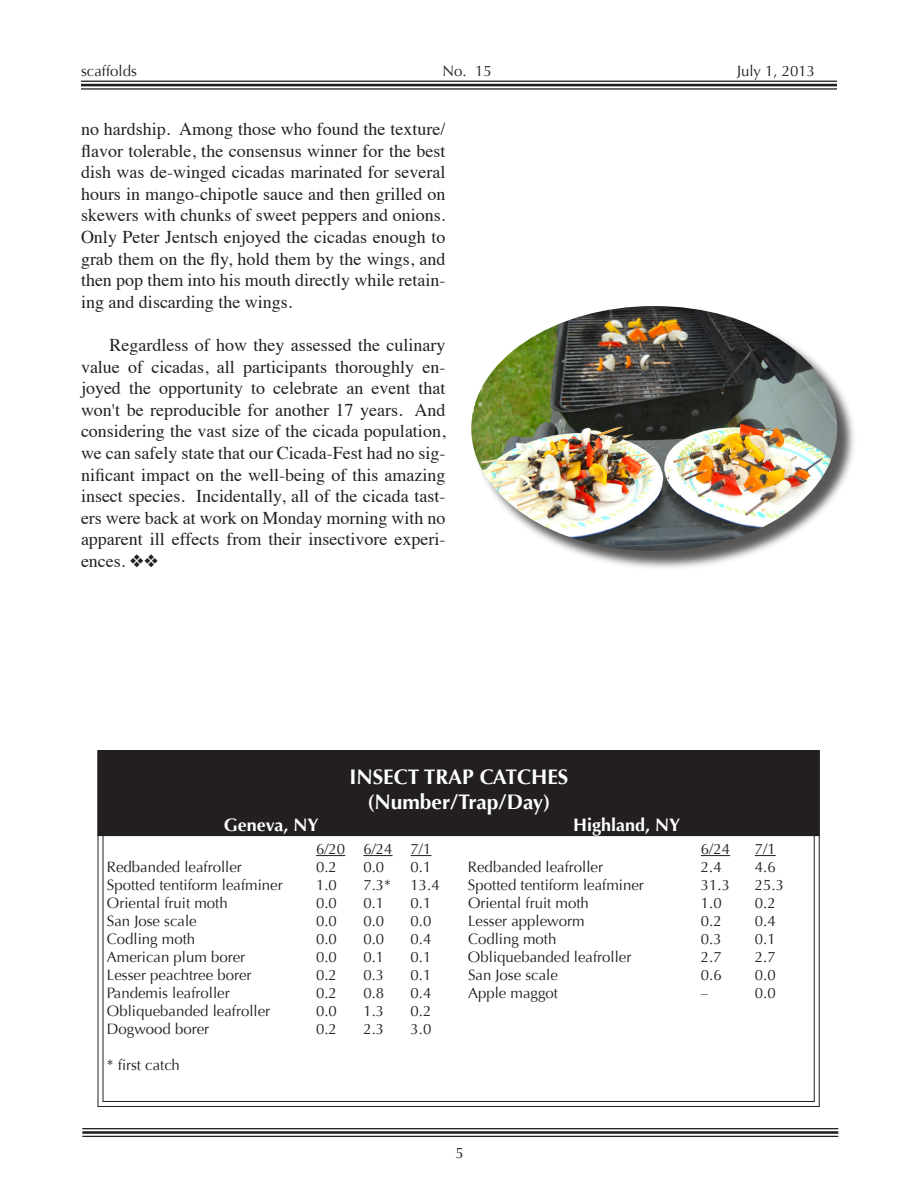
<style>
.page{position:relative;width:918px;height:1188px;background:#fff}
.page>*{position:absolute;margin:0;border:0;box-sizing:border-box;transform-origin:0 0}
.t1{font:700 21px "Optima";color:#fff}
.Scaf_Body_Text{font:18px/21.6px "Times";color:#231f20;text-align:justify}
.t2{font:700 18px "Optima";color:#fff}
.t3{font:15px "Optima";color:#231f20}
</style>
<div class="page">
<hr style="left:81px;top:81px;width:756px;height:1px;background:#231f20">
<hr style="left:81px;top:84px;width:756px;height:2px;background:#231f20">
<hr style="left:81px;top:88px;width:756px;height:2px;background:#231f20">
<hr style="left:82px;top:1128px;width:756px;height:1px;background:#231f20">
<hr style="left:82px;top:1131px;width:756px;height:3px;background:#231f20">
<hr style="left:82px;top:1136px;width:756px;height:1px;background:#231f20">
<div style="left:473px;top:308px;width:384px;height:263px;background:#231f20;opacity:.75"></div>
<img style="left:471px;top:306px;width:366px;height:245px;border-radius:50%">
<svg style="left:97px;top:750px;width:723px;height:357px"></svg>
<div style="left:99px;top:752px;width:719px;height:83px;background:#231f20"></div>
<div style="left:98px;top:750px;width:722px;height:86px;border:3px solid #231f20"></div>
<svg style="left:316px;top:855px;width:29px;height:1px"></svg>
<hr style="left:363px;top:855px;width:30px;height:1px;background:#231f20">
<svg style="left:411px;top:855px;width:20px;height:1px"></svg>
<svg style="left:701px;top:855px;width:29px;height:1px"></svg>
<svg style="left:755px;top:855px;width:21px;height:1px"></svg>
<p class="t3" style="left:81px;top:63px;width:57px">scaffolds</p>
<p class="t3" style="left:443px;top:63px;width:51px">No. 15</p>
<p class="t3" style="left:737px;top:63px;width:80px">July 1, 2013</p>
<p class="Scaf_Body_Text" style="left:81px;top:117px;width:366px">no hardship. Among those who found the texture/ flavor tolerable, the consensus winner for the best dish was de-winged cicadas marinated for several hours in mango-chipotle sauce and then grilled on skewers with chunks of sweet peppers and onions.<br>Only Peter Jentsch enjoyed the cicadas enough to grab them on the fly, hold them by the wings, and then pop them into his mouth directly while retain&shy;ing and discarding the wings.</p>
<p class="Scaf_Body_Text" style="left:81px;top:333px;width:366px;text-indent:28px">Regardless of how they assessed the culinary value of cicadas, all participants thoroughly en&shy;joyed the opportunity to celebrate an event that won't be reproducible for another 17 years. And considering the vast size of the cicada population, we can safely state that our Cicada-Fest had no sig&shy;nificant impact on the well-being of this amazing insect species. Incidentally, all of the cicada tast&shy;ers were back at work on Monday morning with no apparent ill effects from their insectivore experi&shy;ences. ❖❖</p>
<p class="t1" style="left:349px;top:765px;width:220px">INSECT TRAP CATCHES</p>
<p class="t1" style="left:367px;top:790px;width:185px">(Number/Trap/Day)</p>
<p class="t2" style="left:224px;top:814px;width:96px">Geneva, NY</p>
<p class="t2" style="left:573px;top:814px;width:109px">Highland, NY</p>
<p class="t3" style="left:316px;top:840px;width:117px">6/20 6/24 7/1</p>
<p class="t3" style="left:701px;top:840px;width:31px">6/24</p>
<p class="t3" style="left:755px;top:840px;width:22px">7/1</p>
<p class="t3" style="left:107px;top:858px;width:137px">Redbanded leafroller</p>
<p class="t3" style="left:316px;top:858px;width:22px">0.2</p>
<p class="t3" style="left:363px;top:858px;width:22px">0.0</p>
<p class="t3" style="left:411px;top:858px;width:22px">0.1</p>
<p class="t3" style="left:468px;top:858px;width:137px">Redbanded leafroller</p>
<p class="t3" style="left:701px;top:858px;width:22px">2.4</p>
<p class="t3" style="left:755px;top:858px;width:22px">4.6</p>
<p class="t3" style="left:107px;top:876px;width:177px">Spotted tentiform leafminer</p>
<p class="t3" style="left:316px;top:876px;width:22px">1.0</p>
<p class="t3" style="left:363px;top:876px;width:29px">7.3*</p>
<p class="t3" style="left:411px;top:876px;width:31px">13.4</p>
<p class="t3" style="left:468px;top:876px;width:177px">Spotted tentiform leafminer</p>
<p class="t3" style="left:701px;top:876px;width:31px">31.3</p>
<p class="t3" style="left:755px;top:876px;width:31px">25.3</p>
<p class="t3" style="left:107px;top:894px;width:122px">Oriental fruit moth</p>
<p class="t3" style="left:316px;top:894px;width:22px">0.0</p>
<p class="t3" style="left:363px;top:894px;width:22px">0.1</p>
<p class="t3" style="left:411px;top:894px;width:22px">0.1</p>
<p class="t3" style="left:468px;top:894px;width:122px">Oriental fruit moth</p>
<p class="t3" style="left:701px;top:894px;width:22px">1.0</p>
<p class="t3" style="left:755px;top:894px;width:22px">0.2</p>
<p class="t3" style="left:107px;top:912px;width:91px">San Jose scale</p>
<p class="t3" style="left:316px;top:912px;width:22px">0.0</p>
<p class="t3" style="left:363px;top:912px;width:22px">0.0</p>
<p class="t3" style="left:411px;top:912px;width:22px">0.0</p>
<p class="t3" style="left:468px;top:912px;width:118px">Lesser appleworm</p>
<p class="t3" style="left:701px;top:912px;width:22px">0.2</p>
<p class="t3" style="left:755px;top:912px;width:22px">0.4</p>
<p class="t3" style="left:107px;top:930px;width:90px">Codling moth</p>
<p class="t3" style="left:316px;top:930px;width:22px">0.0</p>
<p class="t3" style="left:363px;top:930px;width:22px">0.0</p>
<p class="t3" style="left:411px;top:930px;width:22px">0.4</p>
<p class="t3" style="left:468px;top:930px;width:90px">Codling moth</p>
<p class="t3" style="left:701px;top:930px;width:22px">0.3</p>
<p class="t3" style="left:755px;top:930px;width:22px">0.1</p>
<p class="t3" style="left:107px;top:948px;width:140px">American plum borer</p>
<p class="t3" style="left:316px;top:948px;width:22px">0.0</p>
<p class="t3" style="left:363px;top:948px;width:22px">0.1</p>
<p class="t3" style="left:411px;top:948px;width:22px">0.1</p>
<p class="t3" style="left:468px;top:948px;width:165px">Obliquebanded leafroller</p>
<p class="t3" style="left:701px;top:948px;width:22px">2.7</p>
<p class="t3" style="left:755px;top:948px;width:22px">2.7</p>
<p class="t3" style="left:107px;top:966px;width:146px">Lesser peachtree borer</p>
<p class="t3" style="left:316px;top:966px;width:22px">0.2</p>
<p class="t3" style="left:363px;top:966px;width:22px">0.3</p>
<p class="t3" style="left:411px;top:966px;width:22px">0.1</p>
<p class="t3" style="left:468px;top:966px;width:91px">San Jose scale</p>
<p class="t3" style="left:701px;top:966px;width:22px">0.6</p>
<p class="t3" style="left:755px;top:966px;width:22px">0.0</p>
<p class="t3" style="left:107px;top:984px;width:124px">Pandemis leafroller</p>
<p class="t3" style="left:316px;top:984px;width:22px">0.2</p>
<p class="t3" style="left:363px;top:984px;width:22px">0.8</p>
<p class="t3" style="left:411px;top:984px;width:22px">0.4</p>
<p class="t3" style="left:468px;top:984px;width:92px">Apple maggot</p>
<p class="t3" style="left:701px;top:984px;width:9px">–</p>
<p class="t3" style="left:755px;top:984px;width:22px">0.0</p>
<p class="t3" style="left:107px;top:1002px;width:165px">Obliquebanded leafroller</p>
<p class="t3" style="left:316px;top:1002px;width:22px">0.0</p>
<p class="t3" style="left:363px;top:1002px;width:22px">1.3</p>
<p class="t3" style="left:411px;top:1002px;width:22px">0.2</p>
<p class="t3" style="left:107px;top:1020px;width:104px">Dogwood borer</p>
<p class="t3" style="left:316px;top:1020px;width:22px">0.2</p>
<p class="t3" style="left:363px;top:1020px;width:22px">2.3</p>
<p class="t3" style="left:411px;top:1020px;width:22px">3.0</p>
<p class="t3" style="left:107px;top:1056px;width:75px">* first catch</p>
<p class="t3" style="left:455px;top:1144px;width:10px">5</p>
</div>
